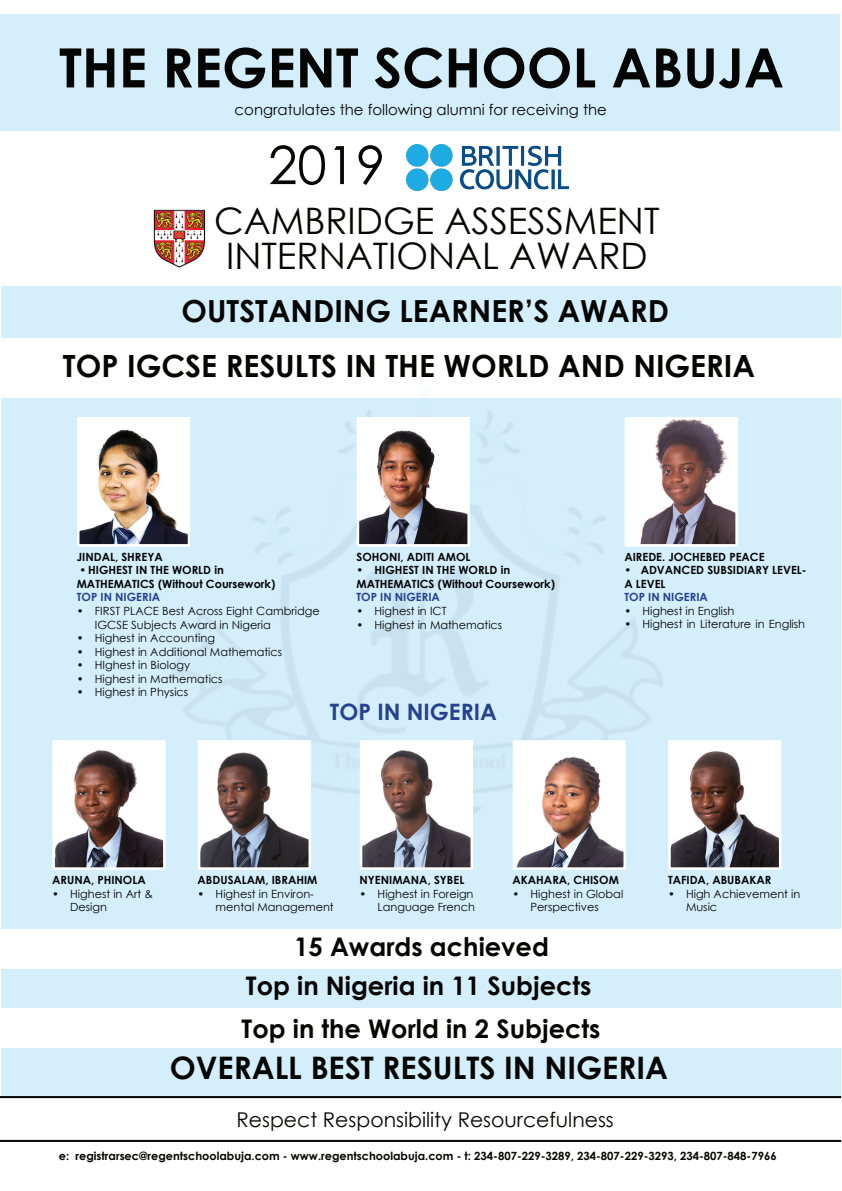
<style>
.page{position:relative;width:842px;height:1191px;background:#fff}
.page>*{position:absolute;margin:0;border:0;box-sizing:border-box;transform-origin:0 0}
.t1{font:700 54.3px "Century Gothic";color:#050504}
.t2{font:52.8px "Century Gothic";color:#050504}
.t3{font:36.5px/35px "Century Gothic";color:#050504;text-align:center}
.t4{font:700 31px "Century Gothic";color:#050504}
.t5{font:700 30.6px "Century Gothic";color:#050504}
.t6{font:700 30.4px "Century Gothic";color:#050504}
.t7{font:700 25.6px "Century Gothic";color:#050504}
.t8{font:700 22.6px "Century Gothic";color:#25418f}
.t9{font:20.4px "Century Gothic";color:#050504}
.t10{font:14.9px "Century Gothic";color:#050504}
.t11{font:11.3px/13.6px "Century Gothic";color:#050504}
.t12{font:700 11.3px/13.6px "Century Gothic";color:#050504}
.t13{font:700 11.3px "Century Gothic";color:#25418f}
.s1{font-weight:400}
</style>
<div class="page">
<div style="left:1px;top:399px;width:840px;height:697px;background:#d4effb"></div>
<div style="left:0;top:14px;width:840px;height:117px;background:#d4effb"></div>
<div style="left:1px;top:286px;width:839px;height:51px;background:#d4effb"></div>
<img style="left:151px;top:398px;width:522px;height:453px">
<img style="left:153px;top:209px;width:53px;height:59px">
<img style="left:81px;top:421px;width:105px;height:121px">
<div style="left:77px;top:417px;width:113px;height:129px;border:3px solid #fff"></div>
<img style="left:629px;top:421px;width:105px;height:121px">
<div style="left:625px;top:417px;width:113px;height:129px;border:3px solid #fff"></div>
<img style="left:361px;top:421px;width:105px;height:121px">
<div style="left:357px;top:417px;width:113px;height:129px;border:3px solid #fff"></div>
<img style="left:56px;top:744px;width:106px;height:122px">
<div style="left:52px;top:740px;width:114px;height:130px;border:3px solid #fff"></div>
<img style="left:517px;top:744px;width:105px;height:122px">
<div style="left:513px;top:740px;width:113px;height:130px;border:3px solid #fff"></div>
<img style="left:672px;top:744px;width:105px;height:122px">
<div style="left:668px;top:740px;width:113px;height:130px;border:3px solid #fff"></div>
<img style="left:202px;top:744px;width:105px;height:122px">
<div style="left:198px;top:740px;width:113px;height:130px;border:3px solid #fff"></div>
<img style="left:364px;top:744px;width:105px;height:122px">
<div style="left:360px;top:740px;width:113px;height:130px;border:3px solid #fff"></div>
<img style="left:406px;top:144px;width:163px;height:47px">
<hr style="left:0;top:1096px;width:841px;height:2px;background:#050504">
<hr style="left:0;top:1140px;width:841px;height:2px;background:#050504">
<div style="left:0;top:929px;width:841px;height:39px;background:#fff"></div>
<div style="left:0;top:1008px;width:841px;height:40px;background:#fff"></div>
<h1 class="t1" style="left:59px;top:26px;width:726px">THE REGENT SCHOOL ABUJA</h1>
<h3 class="t10" style="left:235px;top:99px;width:374px">congratulates the following alumni for receiving the</h3>
<h2 class="t2" style="left:268px;top:128px;width:119px">2019</h2>
<h3 class="t3" style="left:214px;top:202px;width:447px">CAMBRIDGE ASSESSMENT<br>INTERNATIONAL AWARD</h3>
<h3 class="t6" style="left:182px;top:288px;width:489px">OUTSTANDING LEARNER’S AWARD</h3>
<h3 class="t5" style="left:63px;top:343px;width:694px">TOP IGCSE RESULTS IN THE WORLD AND NIGERIA</h3>
<p class="t12" style="left:77px;top:549px;width:87px">JINDAL, SHREYA</p>
<p class="t12" style="left:77px;top:563px;width:200px">• HIGHEST IN THE WORLD in<br>MATHEMATICS (Without Coursework)</p>
<p class="t13" style="left:77px;top:589px;width:85px">TOP IN NIGERIA</p>
<p class="t11" style="left:95px;top:604px;width:227px;text-indent:-18px">• FIRST PLACE Best Across Eight Cambridge<br>IGCSE Subjects Award in Nigeria</p>
<p class="t11" style="left:77px;top:631px;width:140px">• Highest in Accounting</p>
<p class="t11" style="left:77px;top:645px;width:207px">• Highest in Additional Mathematics</p>
<p class="t11" style="left:77px;top:658px;width:115px">• HIghest in Biology</p>
<p class="t11" style="left:77px;top:672px;width:147px">• Highest in Mathematics</p>
<p class="t11" style="left:77px;top:685px;width:113px">• Highest in Physics</p>
<p class="t12" style="left:356px;top:549px;width:115px">SOHONI, ADITI AMOL</p>
<p class="t12" style="left:356px;top:563px;width:200px">• HIGHEST IN THE WORLD in<br>MATHEMATICS (Without Coursework)</p>
<p class="t13" style="left:356px;top:589px;width:85px">TOP IN NIGERIA</p>
<p class="t11" style="left:356px;top:604px;width:92px">• Highest in ICT</p>
<p class="t11" style="left:356px;top:617px;width:147px">• Highest in Mathematics</p>
<h3 class="t8" style="left:330px;top:695px;width:168px">TOP IN NIGERIA</h3>
<p class="t12" style="left:624px;top:549px;width:142px">AIREDE. JOCHEBED PEACE</p>
<p class="t13" style="left:624px;top:589px;width:85px">TOP IN NIGERIA</p>
<p class="t11" style="left:624px;top:604px;width:111px">• Highest in English</p>
<p class="t11" style="left:624px;top:617px;width:182px">• Highest in Literature in English</p>
<p class="t12" style="left:624px;top:563px;width:184px"><span class="s1">•</span> ADVANCED SUBSIDIARY LEVEL-<br>A LEVEL</p>
<p class="t12" style="left:52px;top:872px;width:95px">ARUNA, PHINOLA</p>
<p class="t11" style="left:70px;top:886px;width:84px;text-indent:-18px">• Highest in Art &amp;<br>Design</p>
<p class="t12" style="left:198px;top:872px;width:121px">ABDUSALAM, IBRAHIM</p>
<p class="t11" style="left:216px;top:886px;width:120px;text-indent:-18px">• Highest in Environ&shy;mental Management</p>
<p class="t12" style="left:360px;top:872px;width:106px">NYENIMANA, SYBEL</p>
<p class="t11" style="left:360px;top:886px;width:117px;text-align:right">• Highest in Foreign<br>Language French</p>
<p class="t12" style="left:513px;top:872px;width:108px">AKAHARA, CHISOM</p>
<p class="t11" style="left:513px;top:886px;width:112px;text-align:center">• Highest in Global<br>Perspectives</p>
<h3 class="t7" style="left:294px;top:927px;width:256px">15 Awards achieved</h3>
<h3 class="t7" style="left:246px;top:967px;width:347px">Top in Nigeria in 11 Subjects</h3>
<h3 class="t7" style="left:242px;top:1009px;width:360px">Top in the World in 2 Subjects</h3>
<p class="t12" style="left:668px;top:872px;width:105px">TAFIDA, ABUBAKAR</p>
<p class="t11" style="left:686px;top:886px;width:116px;text-indent:-18px">• High Achievement in<br>Music</p>
<h3 class="t4" style="left:170px;top:1044px;width:500px">OVERALL BEST RESULTS IN NIGERIA</h3>
<h3 class="t9" style="left:237px;top:1106px;width:379px">Respect Responsibility Resourcefulness</h3>
<p class="t12" style="left:59px;top:1148px;width:719px">e: registrarsec@regentschoolabuja.com - www.regentschoolabuja.com - t: 234-807-229-3289, 234-807-229-3293, 234-807-848-7966</p>
</div>
